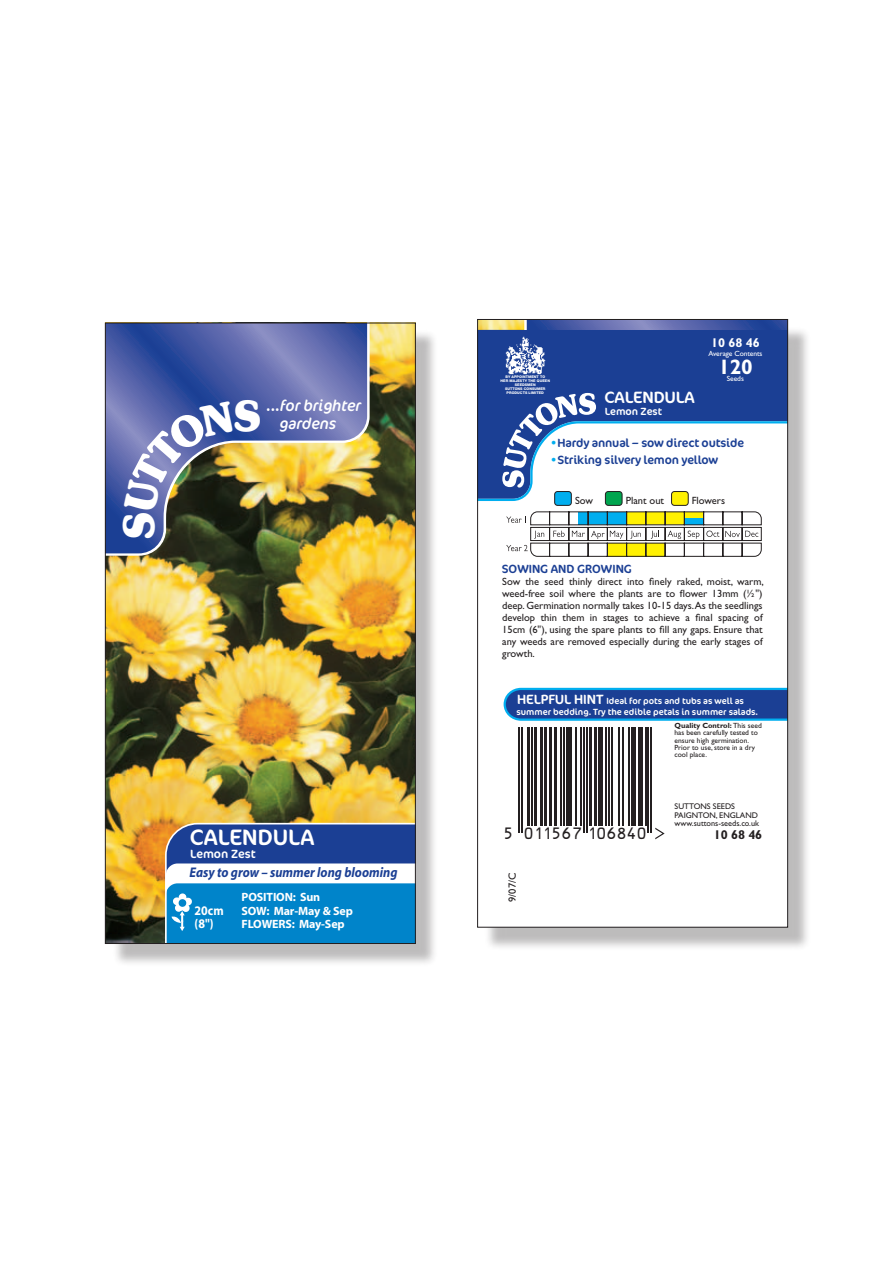
<style>
.page{position:relative;width:893px;height:1263px;background:#fff}
.page>*{position:absolute;margin:0;border:0;box-sizing:border-box;transform-origin:0 0}
.t1{font:700 42.45px "Souvenir IT Cby BT";color:#fff;scale:.91 1}
.t2{font:700 42px "Souvenir IT Cby BT";color:#fff;scale:.93 1}
.t3{font:22.5px "Cocon";letter-spacing:.01em;color:#fff}
.t4{font:700 21px "Gill Sans";color:#fff}
.t5{font:16.5px "Cocon";color:#fff}
.t6{font:italic 15.75px/18px "Cocon";color:#fff;scale:.96 1}
.t7{font:14.85px "Optical Beta";letter-spacing:.105em;color:#231f20}
.t8{font:italic 700 14.1px "Myriad";color:#1b3f94;scale:.91 1}
.t9{font:13.5px "Cocon";color:#fff}
.t10{font:700 13.2px/13.5px "Myriad";color:#fff;scale:.91 1}
.t11{font:700 12.75px "Gill Sans";color:#231f20}
.t12{font:700 12.75px "Gill Sans";color:#fff}
.t13{font:12px "Cocon";letter-spacing:-.01em;color:#1b3f94}
.t14{font:700 12px/13.5px "Myriad";letter-spacing:-.01em;color:#fff}
.t15{font:12px "Cocon";color:#fff}
.t16{font:10.5px/12px "Gill Sans";color:#231f20;text-align:justify}
.t17{font:10.5px "Cocon";color:#fff}
.t18{font:9px/10.8px "Cocon";color:#fff}
.t19{font:8.25px/9px "Gill Sans";color:#231f20}
.t20{font:7.5px/7.2px "Gill Sans";color:#231f20}
.t21{font:7.5px "Gill Sans";letter-spacing:-.01em;color:#fff}
.t22{font:800 3.6px/4.1px "Helvetica Neue";letter-spacing:.01em;color:#fff;text-align:center}
.s1{font-weight:700;color:#00aeef}
.s2{font-weight:700}
</style>
<div class="page">
<div style="left:484px;top:326px;width:327px;height:624px;background:#231f20;opacity:.3"></div>
<div style="left:478px;top:319px;width:310px;height:608px;background:#fff"></div>
<img style="left:479px;top:321px;width:45px;height:9px">
<div style="left:479px;top:330px;width:307px;height:63px;background:#1b3f94"></div>
<svg style="left:479px;top:393px;width:307px;height:108px"></svg>
<svg style="left:524px;top:321px;width:262px;height:9px;background:#5062a9"></svg>
<div style="left:555px;top:491px;width:16px;height:14px;background:#00aeef;border-radius:3px"></div>
<div style="left:554px;top:491px;width:18px;height:15px;border:1px solid #231f20;border-radius:3px"></div>
<div style="left:605px;top:491px;width:17px;height:14px;background:#00a54f;border-radius:3px"></div>
<div style="left:605px;top:491px;width:17px;height:15px;border:1px solid #231f20;border-radius:3px"></div>
<div style="left:671px;top:491px;width:17px;height:14px;background:#fff101;border-radius:3px"></div>
<div style="left:671px;top:491px;width:18px;height:15px;border:1px solid #231f20;border-radius:3px"></div>
<img style="left:505px;top:335px;width:42px;height:39px">
<svg style="left:503px;top:687px;width:283px;height:34px;background:#2156a5"></svg>
<svg style="left:655px;top:828px;width:10px;height:11px"></svg>
<hr style="left:519px;top:728px;width:1px;height:105px;background:#231f20">
<hr style="left:521px;top:728px;width:2px;height:105px;background:#231f20">
<hr style="left:527px;top:728px;width:3px;height:98px;background:#231f20">
<hr style="left:531px;top:728px;width:2px;height:98px;background:#231f20">
<hr style="left:534px;top:728px;width:3px;height:98px;background:#231f20">
<hr style="left:540px;top:728px;width:2px;height:98px;background:#231f20">
<hr style="left:544px;top:728px;width:3px;height:98px;background:#231f20">
<hr style="left:549px;top:728px;width:3px;height:98px;background:#231f20">
<hr style="left:554px;top:728px;width:3px;height:98px;background:#231f20">
<hr style="left:561px;top:728px;width:1px;height:98px;background:#231f20">
<hr style="left:564px;top:728px;width:1px;height:98px;background:#231f20">
<div style="left:566px;top:728px;width:6px;height:98px;background:#231f20"></div>
<hr style="left:575px;top:728px;width:1px;height:98px;background:#231f20">
<hr style="left:581px;top:728px;width:1px;height:98px;background:#231f20">
<hr style="left:583px;top:728px;width:2px;height:105px;background:#231f20">
<hr style="left:586px;top:728px;width:1px;height:105px;background:#231f20">
<hr style="left:589px;top:728px;width:3px;height:98px;background:#231f20">
<hr style="left:594px;top:728px;width:3px;height:98px;background:#231f20">
<hr style="left:599px;top:728px;width:4px;height:98px;background:#231f20">
<hr style="left:606px;top:728px;width:1px;height:98px;background:#231f20">
<hr style="left:608px;top:728px;width:2px;height:98px;background:#231f20">
<hr style="left:611px;top:728px;width:2px;height:98px;background:#231f20">
<hr style="left:618px;top:728px;width:2px;height:98px;background:#231f20">
<hr style="left:622px;top:728px;width:2px;height:98px;background:#231f20">
<hr style="left:628px;top:728px;width:1px;height:98px;background:#231f20">
<hr style="left:631px;top:728px;width:4px;height:98px;background:#231f20">
<hr style="left:638px;top:728px;width:4px;height:98px;background:#231f20">
<hr style="left:645px;top:728px;width:1px;height:98px;background:#231f20">
<hr style="left:648px;top:728px;width:1px;height:105px;background:#231f20">
<hr style="left:651px;top:728px;width:1px;height:105px;background:#231f20">
<svg style="left:506px;top:511px;width:256px;height:46px"></svg>
<div style="left:112px;top:330px;width:327px;height:637px;background:#231f20;opacity:.3"></div>
<img style="left:107px;top:325px;width:307px;height:617px">
<img style="left:107px;top:325px;width:263px;height:231px">
<svg style="left:165px;top:823px;width:249px;height:119px"></svg>
<svg style="left:123px;top:400px;width:113px;height:113px;background:#566085"></svg>
<p class="t1" style="left:112px;top:538px;width:31px;rotate:-90deg">S</p>
<p class="t2" style="left:234px;top:389px;width:31px">S</p>
<p class="t6" style="left:279px;top:397px;width:86px;text-indent:-13px">...for brighter gardens</p>
<p class="t3" style="left:190px;top:821px;width:126px">CALENDULA</p>
<p class="t8" style="left:189px;top:865px;width:230px">Easy to grow – summer long blooming</p>
<p class="t14" style="left:242px;top:891px;width:113px">POSITION: Sun<br>SOW: Mar-May &amp; Sep<br>FLOWERS: May-Sep</p>
<p class="t15" style="left:190px;top:845px;width:67px">Lemon Zest</p>
<p class="t10" style="left:195px;top:904px;width:33px">20cm (8")</p>
<p class="t22" style="left:501px;top:374px;width:51px">BY APPOINTMENT TO<br>HER MAJESTY THE QUEEN<br>SEEDSMEN<br>SUTTONS CONSUMER<br>PRODUCTS LIMITED</p>
<p class="t5" style="left:605px;top:385px;width:92px">CALENDULA</p>
<p class="t17" style="left:605px;top:404px;width:59px">Lemon Zest</p>
<p class="t12" style="left:711px;top:335px;width:50px">10 68 46</p>
<p class="t21" style="left:708px;top:349px;width:55px">Average Contents</p>
<p class="t21" style="left:727px;top:374px;width:19px">Seeds</p>
<p class="t4" style="left:718px;top:354px;width:36px">120</p>
<p class="t13" style="left:551px;top:434px;width:194px"><span class="s1">•</span>Hardy annual – sow direct outside</p>
<p class="t13" style="left:551px;top:451px;width:168px"><span class="s1">•</span>Striking silvery lemon yellow</p>
<p class="t16" style="left:575px;top:494px;width:20px">Sow</p>
<p class="t16" style="left:626px;top:494px;width:40px">Plant out</p>
<p class="t16" style="left:692px;top:494px;width:35px">Flowers</p>
<p class="t13" style="left:502px;top:560px;width:131px">SOWING AND GROWING</p>
<p class="t16" style="left:502px;top:576px;width:263px">Sow the seed thinly direct into finely raked, moist, warm, weed-free soil where the plants are to flower 13mm (½") deep. Germination normally takes 10-15 days.As the seedlings develop thin them in stages to achieve a final spacing of 15cm (6"), using the spare plants to fill any gaps. Ensure that any weeds are removed especially during the early stages of growth.</p>
<p class="t9" style="left:517px;top:689px;width:88px">HELPFUL HINT</p>
<p class="t18" style="left:516px;top:695px;width:243px;text-indent:90px">Ideal for pots and tubs as well as summer bedding. Try the edible petals in summer salads.</p>
<p class="t7" style="left:505px;top:825px;width:143px">5 011567 106840</p>
<p class="t16" style="left:506px;top:902px;width:31px;rotate:-90deg">9/07/C</p>
<p class="t20" style="left:674px;top:722px;width:89px"><span class="s2">Quality Control:</span> This seed has been carefully tested to ensure high germination.<br>Prior to use, store in a dry cool place.</p>
<p class="t19" style="left:675px;top:802px;width:85px">SUTTONS SEEDS<br>PAIGNTON, ENGLAND</p>
<p class="t19" style="left:675px;top:818px;width:86px">www.suttons-seeds.co.uk</p>
<p class="t11" style="left:714px;top:827px;width:50px">10 68 46</p>
</div>
